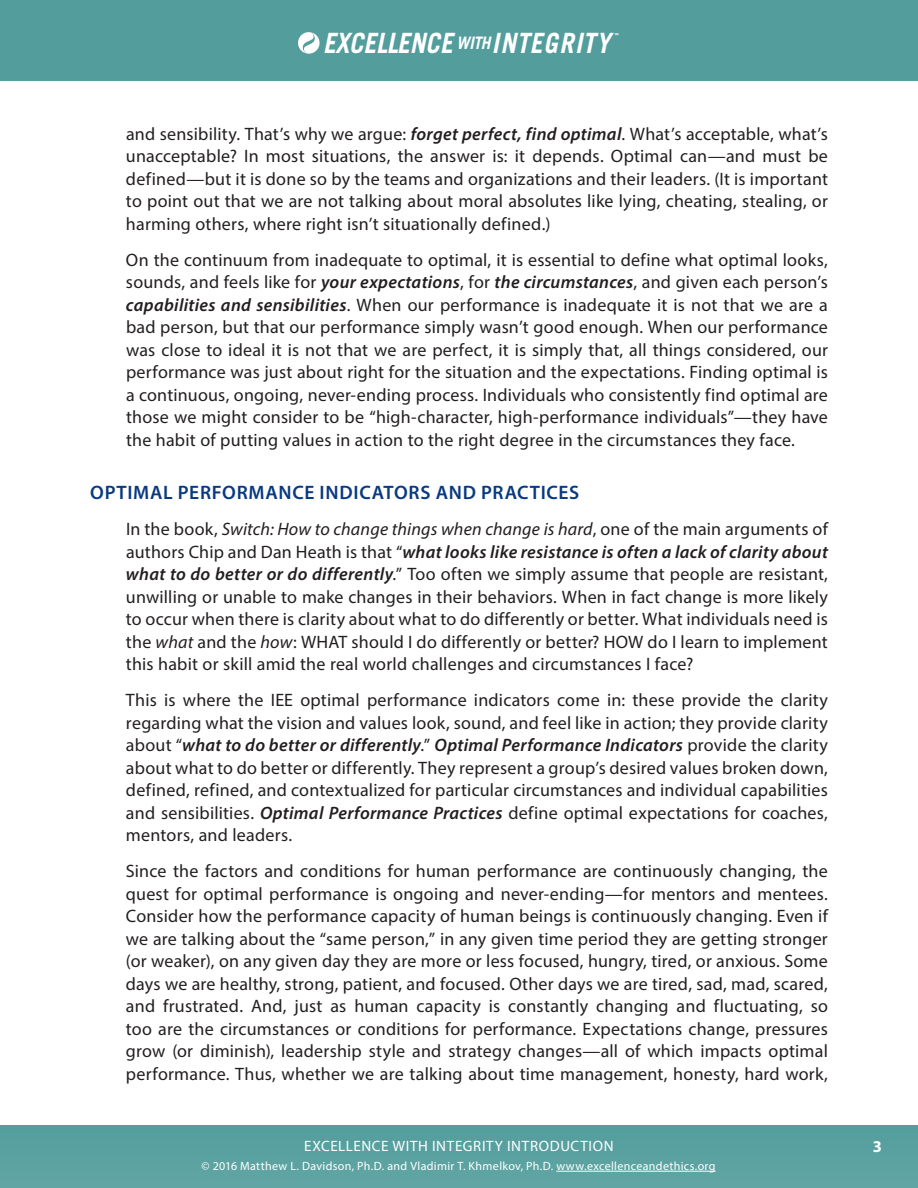
<style>
.page{position:relative;width:918px;height:1188px;background:#fff}
.page>*{position:absolute;margin:0;border:0;box-sizing:border-box;transform-origin:0 0}
.t1{font:italic 700 27.9px "Trade Gothic LT Std";letter-spacing:.015em;color:#fff;scale:.91 1}
.t2{font:600 19.5px "Myriad Pro";letter-spacing:.04em;color:#083981}
.t3{font:18px/22.5px "Myriad Pro";letter-spacing:.01em;color:#231f20;text-align:justify}
.t4{font:700 16.5px "Myriad Pro";color:#fff}
.t5{font:15px "Myriad Pro";letter-spacing:.045em;color:#fff}
.t6{font:12px "Myriad Pro";letter-spacing:.025em;color:#fff}
.t7{font:700 7.05px "Myriad Pro";color:#fff;scale:.91 1}
.s1{font-size:17.25px}
.s2{font-weight:600;font-style:italic}
.s3{font-style:italic}
</style>
<div class="page">
<div style="left:0;top:0;width:918px;height:81px;background:#539e9d"></div>
<div style="left:0;top:1125px;width:918px;height:63px;background:#5aa2a1"></div>
<svg style="left:298px;top:32px;width:22px;height:22px"></svg>
<hr style="left:556px;top:1171px;width:160px;height:1px;background:#fff">
<h1 class="t1" style="left:323px;top:26px;width:317px">EXCELLENCE <span class="s1">WITH</span>INTEGRITY</h1>
<p class="t7" style="left:614px;top:31px;width:6px">™</p>
<p class="t3" style="left:126px;top:122px;width:704px">and sensibility. That’s why we argue: <span class="s2">forget perfect, find optimal</span>. What’s acceptable, what’s unacceptable? In most situations, the answer is: it depends. Optimal can—and must be defined—but it is done so by the teams and organizations and their leaders. (It is important to point out that we are not talking about moral absolutes like lying, cheating, stealing, or harming others, where right isn’t situationally defined.)</p>
<p class="t3" style="left:126px;top:248px;width:704px">On the continuum from inadequate to optimal, it is essential to define what optimal looks, sounds, and feels like for <span class="s2">your expectations</span>, for <span class="s2">the circumstances</span>, and given each person’s <span class="s2">capabilities and sensibilities</span>. When our performance is inadequate it is not that we are a bad person, but that our performance simply wasn’t good enough. When our performance was close to ideal it is not that we are perfect, it is simply that, all things considered, our performance was just about right for the situation and the expectations. Finding optimal is a continuous, ongoing, never-ending process. Individuals who consistently find optimal are those we might consider to be “high-character, high-performance individuals”—they have the habit of putting values in action to the right degree in the circumstances they face.</p>
<p class="t2" style="left:90px;top:480px;width:491px">OPTIMAL PERFORMANCE INDICATORS AND PRACTICES</p>
<p class="t3" style="left:126px;top:518px;width:704px">In the book, <span class="s3">Switch: How to change things when change is hard</span>, one of the main arguments of authors Chip and Dan H eath is that “<span class="s2">what looks like resistance is often a lack of clarity about what to do better or do differently</span>.” Too often we simply assume that people are resistant, unwilling or unable to make changes in their behaviors. When in fact change is more likely to occur when there is clarity about what to do differently or better. What individuals need is the <span class="s3">what</span> and the <span class="s3">how</span>: WHAT should I do differently or better? HOW do I learn to implement this habit or skill amid the real world challenges and circumstances I face?</p>
<p class="t3" style="left:126px;top:689px;width:704px">This is where the IEE optimal performance indicators come in: these provide the clarity regarding what the vision and values look, sound, and feel like in action; they provide clarity about “<span class="s2">what to do better or differently</span>.” <span class="s2">Optimal Performance Indicators</span> provide the clarity about what to do better or differently. They represent a group’s desired values broken down, defined, refined, and contextualized for particular circumstances and individual capabilities and sensibilities. <span class="s2">Optimal Performance Practices</span> define optimal expectations for coaches, mentors, and leaders.</p>
<p class="t3" style="left:126px;top:860px;width:704px">Since the factors and conditions for human performance are continuously changing, the quest for optimal performance is ongoing and never-ending—for mentors and mentees.<br>Consider how the performance capacity of human beings is continuously changing. Even if we are talking about the “same person,” in any given time period they are getting stronger (or weaker), on any given day they are more or less focused, hungry, tired, or anxious. Some days we are healthy, strong, patient, and focused. Other days we are tired, sad, mad, scared, and frustrated. And, just as human capacity is constantly changing and fluctuating, so too are the circumstances or conditions for performance. Expectations change, pressures grow (or diminish), leadership style and strategy changes—all of which impacts optimal performance. Thus, whether we are talking about time management, honesty, hard work,</p>
<p class="t5" style="left:304px;top:1137px;width:27px">Excellence</p>
<p class="t5" style="left:393px;top:1137px;width:188px">with Integrity Introduction</p>
<p class="t4" style="left:873px;top:1136px;width:11px">3</p>
<p class="t6" style="left:202px;top:1159px;width:516px">© 2016 Matthew L. Davidson, Ph.D. and Vladimir T. Khmelkov, Ph.D. www.excellenceandethics.org</p>
</div>
